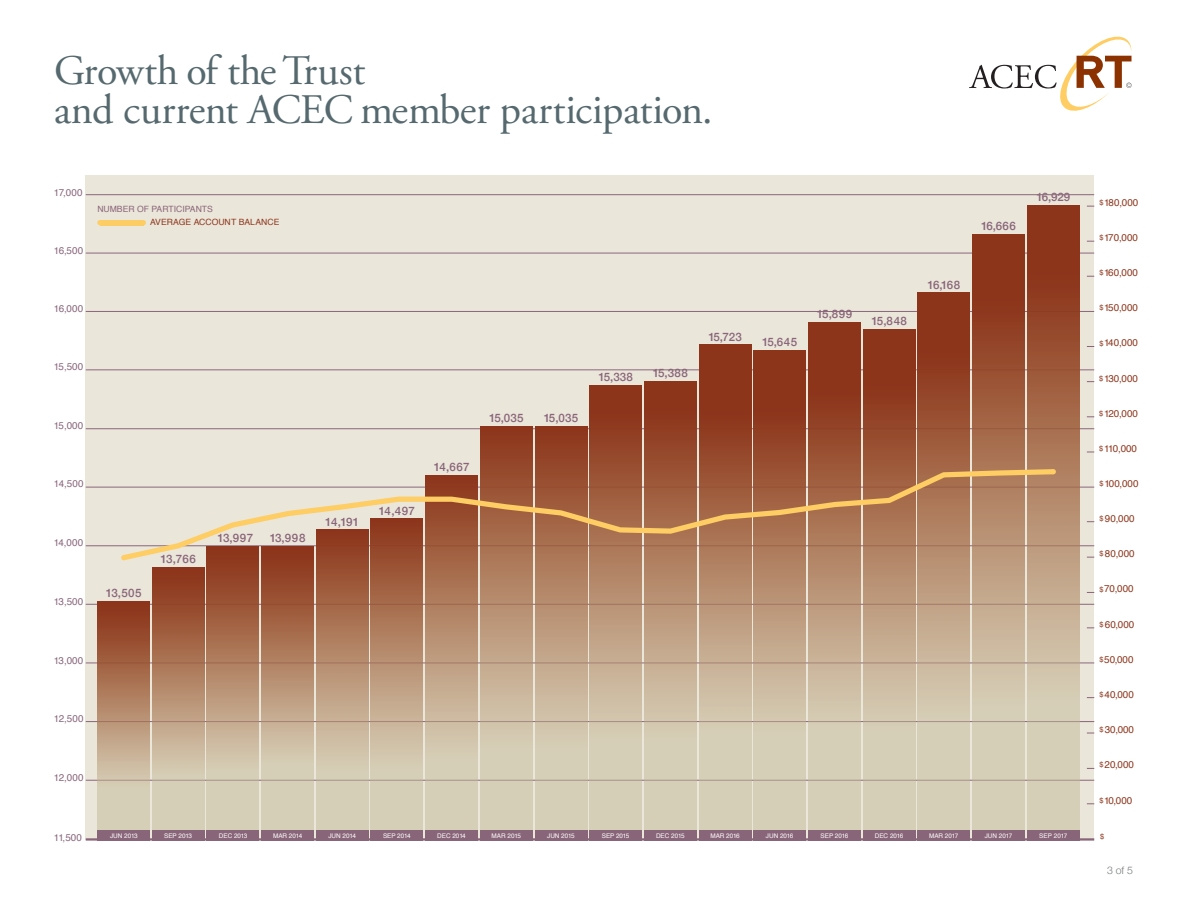
<style>
.page{position:relative;width:1188px;height:918px;background:#fff}
.page>*{position:absolute;margin:0;border:0;box-sizing:border-box;transform-origin:0 0}
.t1{font:42px "Adobe Garamond Pro";letter-spacing:-.01em;color:#55696f}
.t2{font:500 11.55px "Helvetica Neue";letter-spacing:.02em;color:#896579}
.t3{font:300 10.5px "Helvetica Neue";color:#76787b}
.t4{font:9.9px "Helvetica";color:#8c361c}
.t5{font:9.9px "Helvetica";color:#896579}
.t6{font:8.55px/13px "Helvetica";color:#8c361c}
.t7{font:7.35px "Helvetica";color:#8c361c}
.t8{font:6.3px "Helvetica";color:#fff}
.s1{color:#896579}
.s2{font-size:7.35px}
</style>
<div class="page">
<div style="left:86px;top:175px;width:1008px;height:665px;background:#ebe6da"></div>
<hr style="left:86px;top:721px;width:1008px;height:1px;background:#896579">
<hr style="left:86px;top:780px;width:1008px;height:1px;background:#896579">
<hr style="left:86px;top:663px;width:1008px;height:1px;background:#896579">
<hr style="left:86px;top:604px;width:1008px;height:1px;background:#896579">
<hr style="left:86px;top:546px;width:1008px;height:1px;background:#896579">
<hr style="left:86px;top:487px;width:1008px;height:1px;background:#896579">
<hr style="left:86px;top:838px;width:1008px;height:3px;background:#896579">
<hr style="left:86px;top:428px;width:1008px;height:1px;background:#896579">
<hr style="left:86px;top:370px;width:1008px;height:1px;background:#896579">
<hr style="left:86px;top:311px;width:1008px;height:1px;background:#896579">
<div style="left:100px;top:220px;width:43px;height:5px;background:#fdcd65"></div>
<svg style="left:143px;top:220px;width:3px;height:5px"></svg>
<svg style="left:97px;top:220px;width:3px;height:5px"></svg>
<svg style="left:371px;top:564px;width:52px;height:266px;background:#bf9f84"></svg>
<svg style="left:98px;top:601px;width:52px;height:229px;background:#b68c70"></svg>
<svg style="left:152px;top:567px;width:52px;height:263px;background:#b68d72"></svg>
<div style="left:98px;top:830px;width:52px;height:10px;background:#896579"></div>
<div style="left:152px;top:830px;width:52px;height:10px;background:#896579"></div>
<svg style="left:207px;top:564px;width:52px;height:266px;background:#b99378"></svg>
<svg style="left:262px;top:564px;width:52px;height:266px;background:#ba957a"></svg>
<svg style="left:316px;top:564px;width:52px;height:266px;background:#be9c81"></svg>
<div style="left:207px;top:830px;width:52px;height:10px;background:#896579"></div>
<div style="left:262px;top:830px;width:52px;height:10px;background:#896579"></div>
<div style="left:316px;top:830px;width:52px;height:10px;background:#896579"></div>
<div style="left:371px;top:830px;width:52px;height:10px;background:#896579"></div>
<svg style="left:426px;top:564px;width:52px;height:266px;background:#c4a98e"></svg>
<div style="left:426px;top:830px;width:52px;height:10px;background:#896579"></div>
<svg style="left:480px;top:426px;width:52px;height:404px;background:#c0a288"></svg>
<div style="left:480px;top:830px;width:52px;height:10px;background:#896579"></div>
<svg style="left:535px;top:426px;width:52px;height:404px;background:#c0a288"></svg>
<div style="left:535px;top:830px;width:52px;height:10px;background:#896579"></div>
<svg style="left:590px;top:385px;width:52px;height:445px;background:#bc987e"></svg>
<div style="left:590px;top:830px;width:52px;height:10px;background:#896579"></div>
<svg style="left:644px;top:382px;width:52px;height:448px;background:#bb987e"></svg>
<div style="left:644px;top:830px;width:52px;height:10px;background:#896579"></div>
<svg style="left:699px;top:345px;width:52px;height:485px;background:#b78f75"></svg>
<div style="left:699px;top:830px;width:52px;height:10px;background:#896579"></div>
<svg style="left:754px;top:350px;width:52px;height:480px;background:#b89077"></svg>
<div style="left:754px;top:830px;width:52px;height:10px;background:#896579"></div>
<svg style="left:809px;top:322px;width:52px;height:508px;background:#b68d73"></svg>
<div style="left:809px;top:830px;width:52px;height:10px;background:#896579"></div>
<svg style="left:863px;top:330px;width:52px;height:500px;background:#b78f75"></svg>
<div style="left:863px;top:830px;width:52px;height:10px;background:#896579"></div>
<hr style="left:86px;top:253px;width:1008px;height:1px;background:#896579">
<svg style="left:918px;top:293px;width:52px;height:537px;background:#b68d72"></svg>
<div style="left:918px;top:830px;width:52px;height:10px;background:#896579"></div>
<svg style="left:973px;top:234px;width:52px;height:596px;background:#b58a6f"></svg>
<div style="left:973px;top:830px;width:52px;height:10px;background:#896579"></div>
<svg style="left:1027px;top:205px;width:52px;height:625px;background:#b4896e"></svg>
<div style="left:1027px;top:830px;width:52px;height:10px;background:#896579"></div>
<hr style="left:86px;top:194px;width:1008px;height:1px;background:#896579">
<svg style="left:117px;top:466px;width:942px;height:98px"></svg>
<svg style="left:1051px;top:469px;width:5px;height:5px"></svg>
<svg style="left:969px;top:36px;width:163px;height:75px"></svg>
<p class="t1" style="left:54px;top:46px;width:313px">Growth of the Trust</p>
<p class="t1" style="left:54px;top:85px;width:660px">and current ACEC member participation.</p>
<p class="t5" style="left:54px;top:185px;width:30px">17,000</p>
<p class="t5" style="left:54px;top:243px;width:31px">16,500</p>
<p class="t6" style="left:150px;top:203px;width:131px;text-indent:-53px"><span class="s1">NUMBER OF PARTICIPANTS<br></span>AVERAGE ACCOUNT BALANCE</p>
<p class="t5" style="left:54px;top:301px;width:31px">16,000</p>
<p class="t5" style="left:54px;top:359px;width:31px">15,500</p>
<p class="t5" style="left:54px;top:418px;width:31px">15,000</p>
<p class="t5" style="left:54px;top:476px;width:31px">14,500</p>
<p class="t5" style="left:54px;top:535px;width:31px">14,000</p>
<p class="t5" style="left:54px;top:594px;width:31px">13,500</p>
<p class="t2" style="left:106px;top:584px;width:37px">13,505</p>
<p class="t2" style="left:161px;top:550px;width:37px">13,766</p>
<p class="t2" style="left:218px;top:529px;width:37px">13,997</p>
<p class="t2" style="left:270px;top:528px;width:37px">13,998</p>
<p class="t5" style="left:54px;top:653px;width:31px">13,000</p>
<p class="t5" style="left:54px;top:711px;width:31px">12,500</p>
<p class="t2" style="left:325px;top:513px;width:35px">14,191</p>
<p class="t5" style="left:54px;top:770px;width:31px">12,000</p>
<p class="t5" style="left:54px;top:830px;width:30px">11,500</p>
<p class="t8" style="left:110px;top:831px;width:29px">JUN 2013</p>
<p class="t8" style="left:164px;top:831px;width:29px">SEP 2013</p>
<p class="t8" style="left:219px;top:831px;width:30px">DEC 2013</p>
<p class="t8" style="left:273px;top:831px;width:31px">MAR 2014</p>
<p class="t8" style="left:328px;top:831px;width:29px">JUN 2014</p>
<p class="t2" style="left:379px;top:502px;width:38px">14,497</p>
<p class="t2" style="left:434px;top:457px;width:37px">14,667</p>
<p class="t2" style="left:489px;top:409px;width:36px">15,035</p>
<p class="t2" style="left:544px;top:409px;width:36px">15,035</p>
<p class="t2" style="left:598px;top:368px;width:36px">15,338</p>
<p class="t2" style="left:653px;top:364px;width:37px">15,388</p>
<p class="t2" style="left:708px;top:327px;width:35px">15,723</p>
<p class="t2" style="left:762px;top:333px;width:36px">15,645</p>
<p class="t2" style="left:817px;top:305px;width:37px">15,899</p>
<p class="t2" style="left:871px;top:312px;width:37px">15,848</p>
<p class="t2" style="left:928px;top:276px;width:34px">16,168</p>
<p class="t8" style="left:383px;top:831px;width:29px">SEP 2014</p>
<p class="t8" style="left:437px;top:831px;width:30px">DEC 2014</p>
<p class="t8" style="left:492px;top:831px;width:31px">MAR 2015</p>
<p class="t8" style="left:547px;top:831px;width:29px">JUN 2015</p>
<p class="t8" style="left:602px;top:831px;width:29px">SEP 2015</p>
<p class="t8" style="left:656px;top:831px;width:30px">DEC 2015</p>
<p class="t8" style="left:710px;top:831px;width:31px">MAR 2016</p>
<p class="t8" style="left:766px;top:831px;width:29px">JUN 2016</p>
<p class="t8" style="left:821px;top:831px;width:29px">SEP 2016</p>
<p class="t8" style="left:875px;top:831px;width:30px">DEC 2016</p>
<p class="t8" style="left:929px;top:831px;width:31px">MAR 2017</p>
<p class="t2" style="left:981px;top:217px;width:36px">16,666</p>
<p class="t2" style="left:1036px;top:188px;width:35px">16,929</p>
<p class="t8" style="left:985px;top:831px;width:29px">JUN 2017</p>
<p class="t8" style="left:1039px;top:831px;width:30px">SEP 2017</p>
<p class="t4" style="left:1099px;top:195px;width:40px"><span class="s2">$</span>180,000</p>
<p class="t4" style="left:1099px;top:230px;width:40px"><span class="s2">$</span>170,000</p>
<p class="t4" style="left:1099px;top:265px;width:40px"><span class="s2">$</span>160,000</p>
<p class="t4" style="left:1099px;top:300px;width:40px"><span class="s2">$</span>150,000</p>
<p class="t4" style="left:1104px;top:335px;width:35px">140,000</p>
<p class="t7" style="left:1099px;top:337px;width:6px">$</p>
<p class="t4" style="left:1104px;top:370px;width:35px">130,000</p>
<p class="t7" style="left:1099px;top:373px;width:6px">$</p>
<p class="t4" style="left:1104px;top:406px;width:35px">120,000</p>
<p class="t7" style="left:1099px;top:408px;width:6px">$</p>
<p class="t4" style="left:1104px;top:441px;width:34px">110,000</p>
<p class="t7" style="left:1099px;top:443px;width:6px">$</p>
<p class="t4" style="left:1104px;top:476px;width:36px">100,000</p>
<p class="t7" style="left:1099px;top:478px;width:6px">$</p>
<p class="t4" style="left:1105px;top:510px;width:31px">90,000</p>
<p class="t7" style="left:1099px;top:513px;width:6px">$</p>
<p class="t4" style="left:1105px;top:546px;width:31px">80,000</p>
<p class="t7" style="left:1099px;top:548px;width:6px">$</p>
<p class="t4" style="left:1104px;top:581px;width:31px">70,000</p>
<p class="t7" style="left:1099px;top:583px;width:6px">$</p>
<p class="t4" style="left:1105px;top:617px;width:31px">60,000</p>
<p class="t7" style="left:1099px;top:619px;width:6px">$</p>
<p class="t4" style="left:1104px;top:652px;width:31px">50,000</p>
<p class="t7" style="left:1099px;top:653px;width:6px">$</p>
<p class="t4" style="left:1105px;top:686px;width:31px">40,000</p>
<p class="t7" style="left:1099px;top:689px;width:6px">$</p>
<p class="t4" style="left:1105px;top:722px;width:31px">30,000</p>
<p class="t7" style="left:1099px;top:724px;width:6px">$</p>
<p class="t4" style="left:1105px;top:757px;width:31px">20,000</p>
<p class="t7" style="left:1099px;top:759px;width:6px">$</p>
<p class="t4" style="left:1104px;top:793px;width:30px">10,000</p>
<p class="t7" style="left:1099px;top:795px;width:6px">$</p>
<p class="t7" style="left:1100px;top:831px;width:6px">$</p>
<p class="t3" style="left:1107px;top:862px;width:28px">3 of 5</p>
</div>
